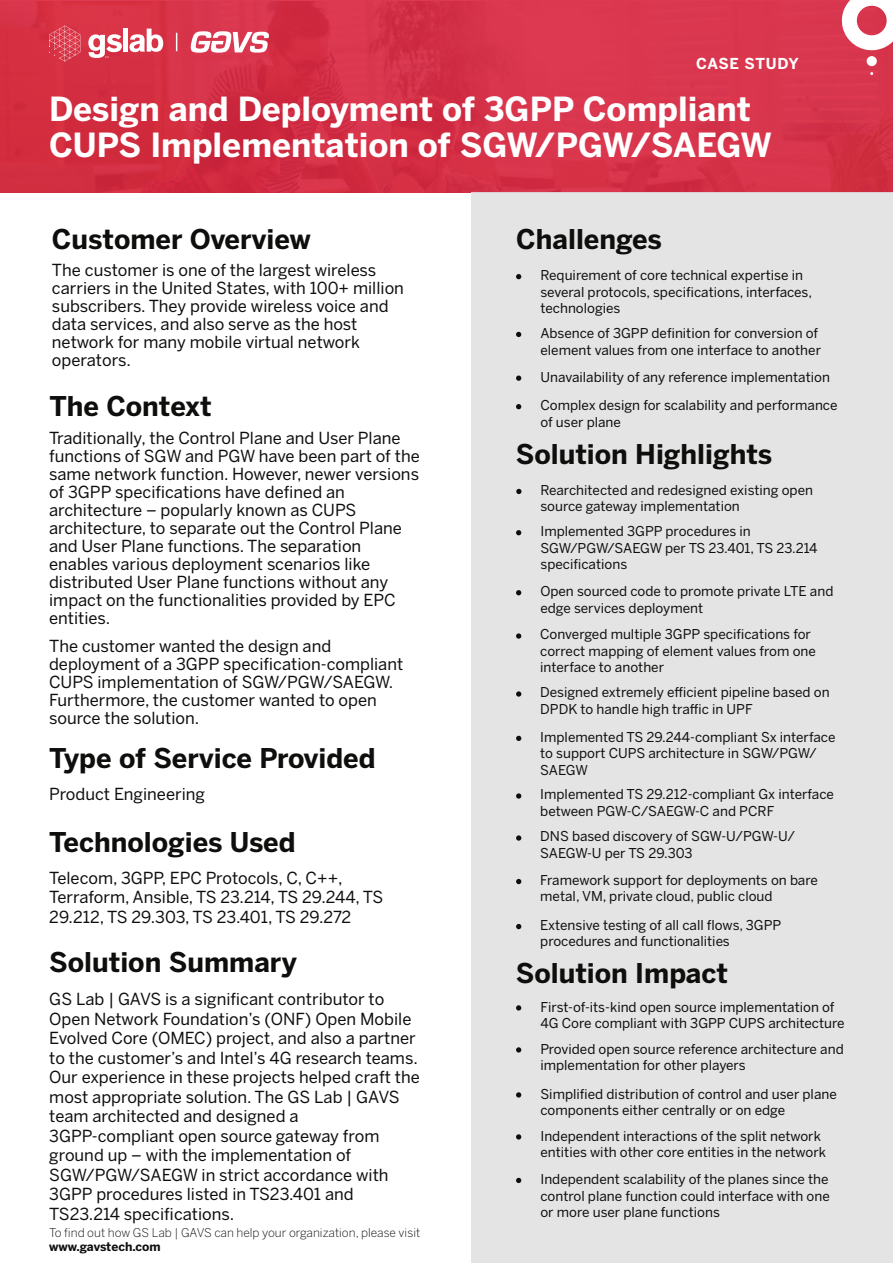
<style>
.page{position:relative;width:893px;height:1263px;background:#fff}
.page>*{position:absolute;margin:0;border:0;box-sizing:border-box;transform-origin:0 0}
.t1{font:700 33px/36px "Benton Sans";color:#fff}
.t2{font:700 27px "Benton Sans";color:#0e0f0d}
.t3{font:16.5px/18px "Benton Sans";color:#0e0f0d}
.t4{font:700 15px "Benton Sans";letter-spacing:.025em;color:#fff}
.t5{font:13.5px/16.5px "Benton Sans";color:#0e0f0d}
.t6{font:300 12px "Benton Sans";color:#0e0f0d}
.t7{font:700 12px "Benton Sans";color:#0e0f0d}
</style>
<div class="page">
<div style="left:0;top:0;width:893px;height:193px;background:linear-gradient(to right,#d22c41,#d8374f)"></div>
<svg style="left:841px;top:0;width:52px;height:50px"></svg>
<div style="left:867px;top:56px;width:10px;height:10px;background:#fff;border-radius:50%"></div>
<svg style="left:176px;top:33px;width:1px;height:18px"></svg>
<svg style="left:190px;top:31px;width:81px;height:22px"></svg>
<svg style="left:49px;top:26px;width:31px;height:36px"></svg>
<svg style="left:88px;top:34px;width:34px;height:24px"></svg>
<div style="left:123px;top:29px;width:5px;height:23px;background:#fff"></div>
<svg style="left:129px;top:29px;width:34px;height:23px"></svg>
<div style="left:471px;top:193px;width:422px;height:1070px;background:#e0e1e0"></div>
<svg style="left:516px;top:736px;width:5px;height:5px"></svg>
<svg style="left:516px;top:1178px;width:5px;height:5px"></svg>
<svg style="left:516px;top:1134px;width:5px;height:5px"></svg>
<svg style="left:516px;top:1092px;width:5px;height:5px"></svg>
<svg style="left:516px;top:1047px;width:5px;height:5px"></svg>
<svg style="left:516px;top:1005px;width:5px;height:5px"></svg>
<svg style="left:516px;top:489px;width:5px;height:5px"></svg>
<svg style="left:516px;top:590px;width:5px;height:5px"></svg>
<svg style="left:516px;top:530px;width:5px;height:5px"></svg>
<svg style="left:516px;top:274px;width:5px;height:5px"></svg>
<svg style="left:516px;top:332px;width:5px;height:5px"></svg>
<svg style="left:516px;top:404px;width:5px;height:5px"></svg>
<svg style="left:516px;top:375px;width:5px;height:6px"></svg>
<svg style="left:516px;top:924px;width:5px;height:5px"></svg>
<svg style="left:516px;top:879px;width:5px;height:5px"></svg>
<svg style="left:516px;top:835px;width:5px;height:6px"></svg>
<svg style="left:516px;top:793px;width:5px;height:6px"></svg>
<svg style="left:516px;top:691px;width:5px;height:6px"></svg>
<svg style="left:516px;top:633px;width:5px;height:6px"></svg>
<p class="t4" style="left:696px;top:55px;width:104px">CASE STUDY</p>
<h1 class="t1" style="left:49px;top:90px;width:724px">Design and Deployment of 3GPP Compliant<br>CUPS Implementation of SGW/PGW/SAEGW</h1>
<h2 class="t2" style="left:52px;top:224px;width:260px">Customer Overview</h2>
<p class="t3" style="left:52px;top:261px;width:354px">The customer is one of the largest wireless carriers in the United States, with 100+ million subscribers. They provide wireless voice and data services, and also serve as the host network for many mobile virtual network operators.</p>
<h2 class="t2" style="left:49px;top:390px;width:164px">The Context</h2>
<p class="t3" style="left:49px;top:429px;width:372px">Traditionally, the Control Plane and User Plane functions of SGW and PGW have been part of the same network function. However, newer versions of 3GPP specifications have defined an architecture – popularly known as CUPS architecture, to separate out the Control Plane and User Plane functions. The separation enables various deployment scenarios like distributed User Plane functions without any impact on the functionalities provided by EPC entities.</p>
<p class="t3" style="left:49px;top:637px;width:356px">The customer wanted the design and deployment of a 3GPP specification-compliant CUPS implementation of SGW/PGW/SAEGW.<br>Furthermore, the customer wanted to open source the solution.</p>
<h2 class="t2" style="left:49px;top:742px;width:328px">Type of Service Provided</h2>
<p class="t3" style="left:49px;top:784px;width:157px">Product Engineering</p>
<h2 class="t2" style="left:49px;top:826px;width:248px">Technologies Used</h2>
<p class="t3" style="left:49px;top:868px;width:335px;line-height:19.5px">Telecom, 3GPP, EPC Protocols, C, C++,<br>Terraform, Ansible, TS 23.214, TS 29.244, TS<br>29.212, TS 29.303, TS 23.401, TS 29.272</p>
<h2 class="t2" style="left:49px;top:946px;width:249px">Solution Summary</h2>
<p class="t3" style="left:49px;top:989px;width:372px;line-height:19.5px">GS Lab | GAVS is a significant contributor to Open Network Foundation’s (ONF) Open Mobile Evolved Core (OMEC) project, and also a partner to the customer’s and Intel’s 4G research teams.<br>Our experience in these projects helped craft the most appropriate solution. The GS Lab | GAVS team architected and designed a 3GPP-compliant open source gateway from ground up – with the implementation of SGW/PGW/SAEGW in strict accordance with 3GPP procedures listed in TS23.401 and TS23.214 specifications.</p>
<p class="t6" style="left:49px;top:1225px;width:373px">To find out how GS Lab | GAVS can help your organization, please visit</p>
<p class="t7" style="left:49px;top:1240px;width:113px">www.gavstech.com</p>
<h2 class="t2" style="left:516px;top:224px;width:147px">Challenges</h2>
<p class="t5" style="left:540px;top:267px;width:273px">Requirement of core technical expertise in several protocols, specifications, interfaces, technologies</p>
<p class="t5" style="left:540px;top:325px;width:282px">Absence of 3GPP definition for conversion of element values from one interface to another</p>
<p class="t5" style="left:540px;top:368px;width:291px">Unavailability of any reference implementation</p>
<p class="t5" style="left:540px;top:397px;width:299px">Complex design for scalability and performance of user plane</p>
<h2 class="t2" style="left:516px;top:438px;width:258px">Solution Highlights</h2>
<p class="t5" style="left:540px;top:481px;width:274px">Rearchitected and redesigned existing open source gateway implementation</p>
<p class="t5" style="left:540px;top:523px;width:279px">Implemented 3GPP procedures in<br>SGW/PGW/SAEGW per TS 23.401, TS 23.214 specifications</p>
<p class="t5" style="left:540px;top:583px;width:294px">Open sourced code to promote private LTE and edge services deployment</p>
<p class="t5" style="left:540px;top:626px;width:277px">Converged multiple 3GPP specifications for correct mapping of element values from one interface to another</p>
<p class="t5" style="left:540px;top:684px;width:291px">Designed extremely efficient pipeline based on<br>DPDK to handle high traffic in UPF</p>
<p class="t5" style="left:540px;top:728px;width:297px">Implemented TS 29.244-compliant Sx interface to support CUPS architecture in SGW/PGW/<br>SAEGW</p>
<p class="t5" style="left:540px;top:786px;width:295px">Implemented TS 29.212-compliant Gx interface between PGW-C/SAEGW-C and PCRF</p>
<p class="t5" style="left:540px;top:828px;width:256px">DNS based discovery of SGW-U/PGW-U/<br>SAEGW-U per TS 29.303</p>
<p class="t5" style="left:540px;top:871px;width:279px">Framework support for deployments on bare metal, VM, private cloud, public cloud</p>
<p class="t5" style="left:540px;top:916px;width:243px">Extensive testing of all call flows, 3GPP procedures and functionalities</p>
<h2 class="t2" style="left:516px;top:957px;width:214px">Solution Impact</h2>
<p class="t5" style="left:540px;top:998px;width:306px">First-of-its-kind open source implementation of<br>4G Core compliant with 3GPP CUPS architecture</p>
<p class="t5" style="left:540px;top:1040px;width:305px">Provided open source reference architecture and implementation for other players</p>
<p class="t5" style="left:540px;top:1085px;width:298px">Simplified distribution of control and user plane components either centrally or on edge</p>
<p class="t5" style="left:540px;top:1127px;width:287px">Independent interactions of the split network entities with other core entities in the network</p>
<p class="t5" style="left:540px;top:1171px;width:291px;text-align:justify">Independent scalability of the planes since the control plane function could interface with one or more user plane functions</p>
</div>
